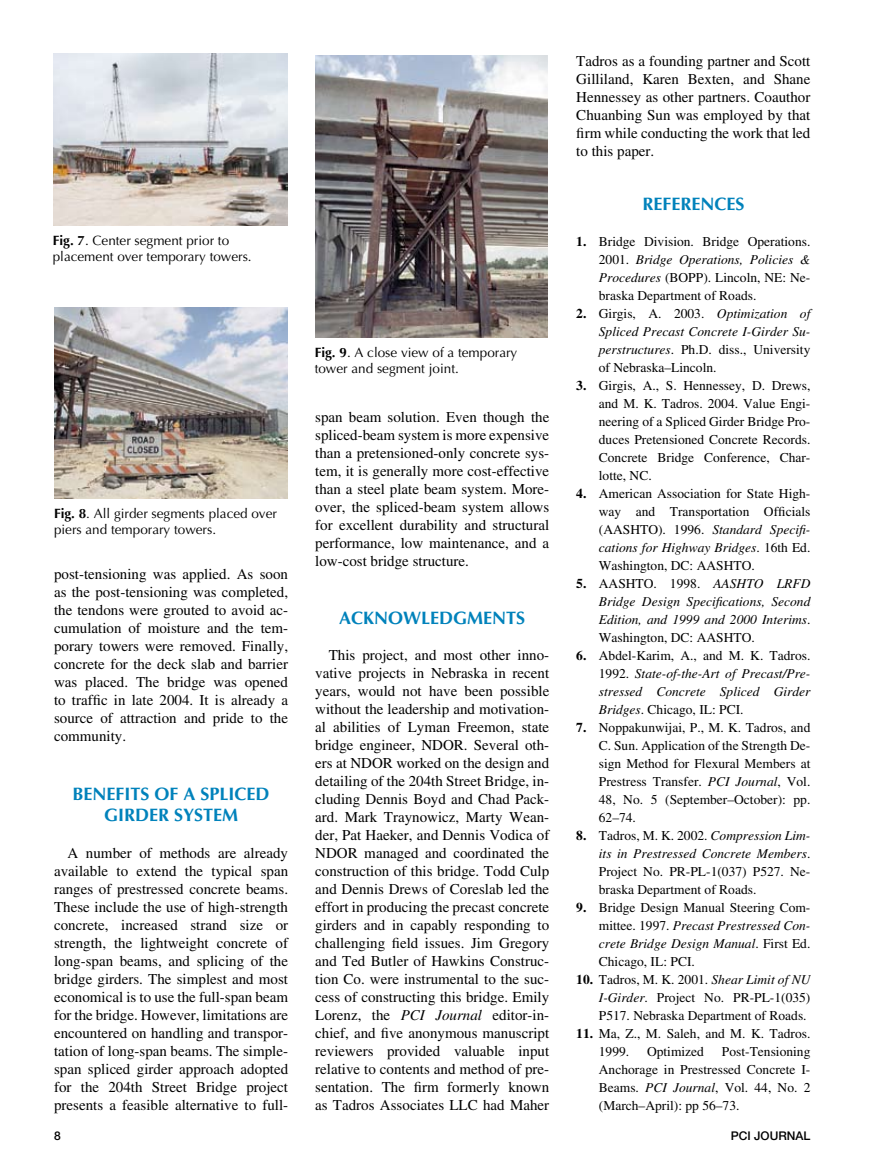
<style>
.page{position:relative;width:878px;height:1175px;background:#fff}
.page>*{position:absolute;margin:0;border:0;box-sizing:border-box;transform-origin:0 0}
.t1{font:700 18px "Optima";color:#0082bb}
.t2{font:15px/18px "Times";color:#000;text-align:justify}
.t3{font:13.5px/18px "Times";color:#000;text-align:justify}
.t4{font:italic 13.5px/18px "Times";color:#000;text-align:justify}
.t5{font:13.5px/16.2px "Optima";color:#000}
.t6{font:500 12px "Helvetica Neue";color:#000}
.s1{font-weight:700}
.s2{font-style:italic}
.s3{font-weight:700;font-style:normal}
.s4{font-style:normal}
</style>
<div class="page">
<img style="left:53px;top:54px;width:234px;height:171px">
<img style="left:54px;top:307px;width:233px;height:191px">
<img style="left:315px;top:55px;width:232px;height:282px">
<p class="t5" style="left:53px;top:233px;width:200px"><span class="s1">FIG. 7</span>. Center segment prior to placement over temporary towers.</p>
<p class="t5" style="left:54px;top:505px;width:224px"><span class="s1">FIG. 8</span>. All girder segments placed over piers and temporary towers.</p>
<p class="t2" style="left:54px;top:565px;width:236px">post-tensioning was applied. As soon as the post-tensioning was completed, the tendons were grouted to avoid ac&shy;cumulation of moisture and the tem&shy;porary towers were removed. Finally, concrete for the deck slab and barrier was placed. The bridge was opened to traffic in late 2004. It is already a source of attraction and pride to the community.</p>
<p class="t1" style="left:72px;top:783px;width:22px">BENEFITS</p>
<p class="t1" style="left:154px;top:783px;width:85px">OF A SPLICED</p>
<p class="t1" style="left:104px;top:805px;width:25px">GIRDER</p>
<p class="t1" style="left:174px;top:805px;width:32px">SYSTEM</p>
<p class="t2" style="left:54px;top:844px;width:236px;text-indent:14px">A number of methods are already available to extend the typical span ranges of prestressed concrete beams.<br>These include the use of high-strength concrete, increased strand size or strength, the lightweight concrete of long-span beams, and splicing of the bridge girders. The simplest and most economical is to use the full-span beam for the bridge. However, limitations are encountered on handling and transpor&shy;tation of long-span beams. The simple&shy;span spliced girder approach adopted for the 204th Street Bridge project presents a feasible alternative to full-</p>
<p class="t5" style="left:315px;top:344px;width:204px"><span class="s1">FIG. 9</span>. A close view of a temporary tower and segment joint.</p>
<p class="t2" style="left:315px;top:407px;width:236px">span beam solution. Even though the spliced-beam system is more expensive than a pretensioned-only concrete sys&shy;tem, it is generally more cost-effective than a steel plate beam system. More&shy;over, the spliced-beam system allows for excellent durability and structural performance, low maintenance, and a low-cost bridge structure.</p>
<p class="t1" style="left:339px;top:607px;width:25px">ACKN</p>
<p class="t1" style="left:388px;top:607px;width:55px">OWLEDGMENTS</p>
<p class="t2" style="left:315px;top:646px;width:236px;text-indent:14px">This project, and most other inno&shy;vative projects in Nebraska in recent years, would not have been possible without the leadership and motivation&shy;al abilities of Lyman Freemon, state bridge engineer, NDOR. Several oth&shy;ers at NDOR worked on the design and detailing of the 204th Street Bridge, in&shy;cluding Dennis Boyd and Chad Pack&shy;ard. Mark Traynowicz, Marty Wean&shy;der, Pat Haeker, and Dennis Vodica of NDOR managed and coordinated the construction of this bridge. Todd Culp and Dennis Drews of Coreslab led the effort in producing the precast concrete girders and in capably responding to challenging field issues. Jim Gregory and Ted Butler of Hawkins Construc&shy;tion Co. were instrumental to the suc&shy;cess of constructing this bridge. Emily Lorenz, the <span class="s2">PCI Journal</span> editor-in&shy;chief, and five anonymous manuscript reviewers provided valuable input relative to contents and method of pre&shy;sentation. The firm formerly known as Tadros Associates LLC had Maher</p>
<p class="t2" style="left:576px;top:52px;width:236px">Tadros as a founding partner and Scott Gilliland, Karen Bexten, and Shane Hennessey as other partners. Coauthor Chuanbing Sun was employed by that firm while conducting the work that led to this paper.</p>
<p class="t1" style="left:642px;top:193px;width:22px">REFERENCES</p>
<p class="t3" style="left:598px;top:232px;width:213px;text-indent:-22px"><span class="s1">1.</span> Bridge Division. Bridge Operations.<br>2001. <span class="s2">Bridge Operations, Policies &amp; Procedures</span> (BOPP). Lincoln, NE: Ne&shy;braska Department of Roads.</p>
<p class="t4" style="left:598px;top:305px;width:213px;text-indent:-23px"><span class="s3">2.</span> <span class="s4">Girgis, A. 2003.</span> Optimization of Spliced Precast Concrete I-Girder Su&shy;perstructures<span class="s4">. Ph.D. diss., University of Nebraska–Lincoln.</span></p>
<p class="t3" style="left:598px;top:376px;width:213px;text-indent:-23px"><span class="s1">3.</span> Girgis, A., S. Hennessey, D. Drews, and M. K. Tadros. 2004. Value Engi&shy;neering of a Spliced Girder Bridge Pro&shy;duces Pretensioned Concrete Records.<br>Concrete Bridge Conference, Char&shy;lotte, NC.</p>
<p class="t3" style="left:598px;top:484px;width:213px;text-indent:-23px"><span class="s1">4.</span> American Association for State High&shy;way and Transportation Officials (AASHTO). 1996. <span class="s2">Standard Specifi&shy;cations for Highway Bridges</span>. 16th Ed.<br>Washington, DC: AASHTO.</p>
<p class="t4" style="left:598px;top:575px;width:213px;text-indent:-23px"><span class="s3">5.</span> <span class="s4">AASHTO. 1998.</span> AASHTO LRFD Bridge Design Specifications, Second Edition, and 1999 and 2000 Interims<span class="s4">.<br>Washington, DC: AASHTO.</span></p>
<p class="t4" style="left:598px;top:647px;width:213px;text-indent:-23px"><span class="s3">6.</span> <span class="s4">Abdel-Karim, A., and M. K. Tadros.<br>1992.</span> State-of-the-Art of Precast/Pre&shy;stressed Concrete Spliced Girder Bridges<span class="s4">. Chicago, IL: PCI.</span></p>
<p class="t3" style="left:598px;top:718px;width:213px;text-indent:-23px"><span class="s1">7.</span> Noppakunwijai, P., M. K. Tadros, and C. Sun. Application of the Strength De&shy;sign Method for Flexural Members at Prestress Transfer. <span class="s2">PCI Journal</span>, Vol.<br>48, No. 5 (September–October): pp.<br>62–74.</p>
<p class="t3" style="left:598px;top:826px;width:213px;text-indent:-23px"><span class="s1">8.</span> Tadros, M. K. 2002. <span class="s2">Compression Lim&shy;its in Prestressed Concrete Members</span>.<br>Project No. PR-PL-1(037) P527. Ne&shy;braska Department of Roads.</p>
<p class="t3" style="left:598px;top:898px;width:213px;text-indent:-23px"><span class="s1">9.</span> Bridge Design Manual Steering Com&shy;mittee. 1997. <span class="s2">Precast Prestressed Con&shy;crete Bridge Design Manual</span>. First Ed.<br>Chicago, IL: PCI.</p>
<p class="t3" style="left:598px;top:970px;width:213px;text-indent:-23px"><span class="s1">10.</span> Tadros, M. K. 2001. <span class="s2">Shear Limit of NU I-Girder</span>. Project No. PR-PL-1(035)<br>P517. Nebraska Department of Roads.</p>
<p class="t3" style="left:598px;top:1024px;width:213px;text-indent:-23px"><span class="s1">11.</span> Ma, Z., M. Saleh, and M. K. Tadros.<br>1999.</p>
<p class="t3" style="left:598px;top:1042px;width:213px;text-indent:123px">Post-Tensioning Anchorage in Prestressed Concrete I-Beams. <span class="s2">PCI Journal</span>, Vol. 44, No. 2 (March–April): pp 56–73.</p>
<p class="t3" style="left:647px;top:1042px;width:58px">Optimized</p>
<p class="t6" style="left:730px;top:1129px;width:81px">PCI JOURNAL</p>
</div>
